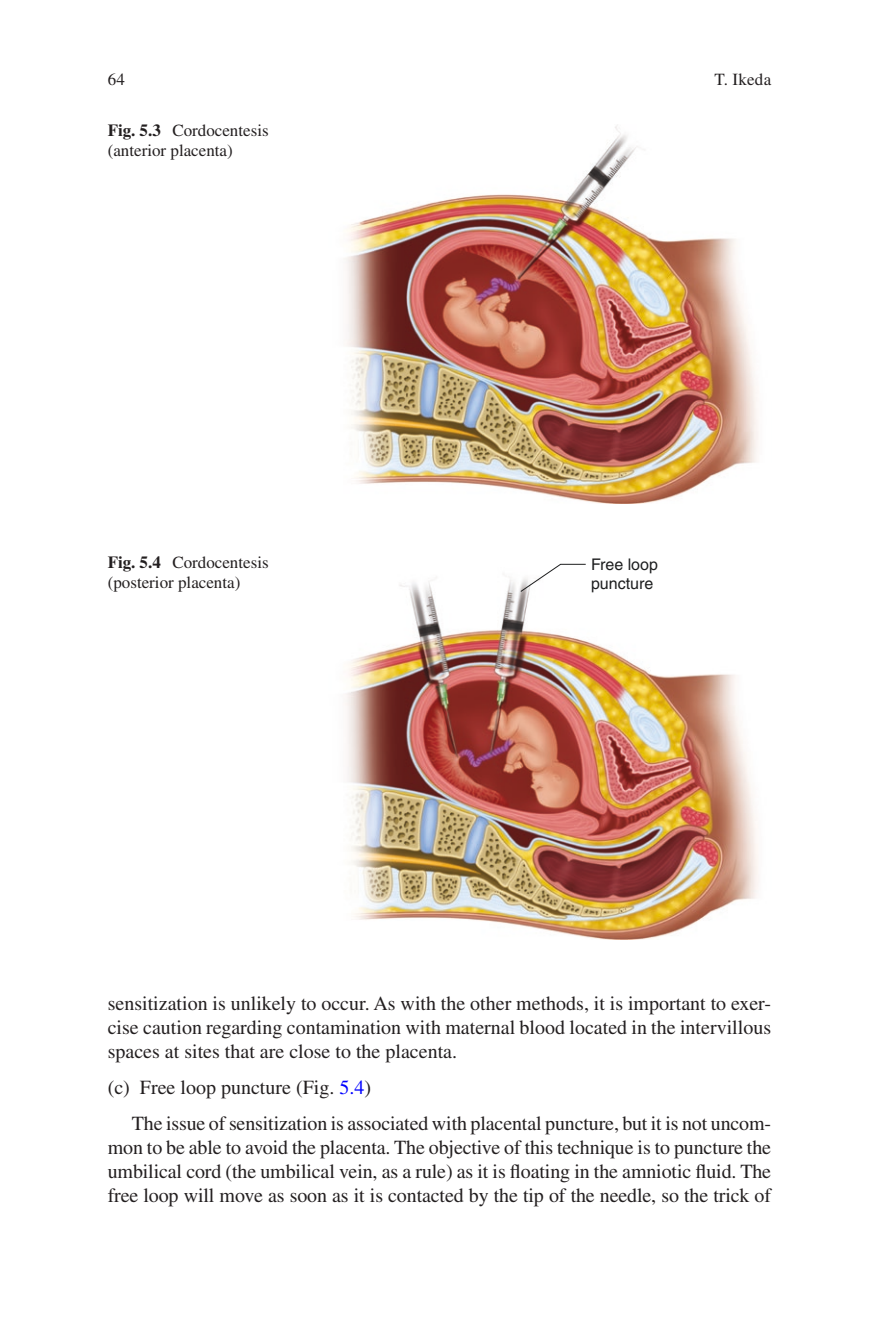
<style>
.page{position:relative;width:879px;height:1333px;background:#fff}
.page>*{position:absolute;margin:0;border:0;box-sizing:border-box;transform-origin:0 0}
.t1{font:20px/24px "Times LT Std";letter-spacing:-.005em;color:#231f20;text-align:justify}
.t2{font:17px/20px "Times LT Std";color:#231f20}
.t3{font:17px "Times LT Std Roman 2";letter-spacing:.02em;color:#231f20}
.t4{font:16px/19.2px "Helvetica 3";color:#1d1e1f}
.s1{font-weight:700}
.s2{color:#00f}
</style>
<div class="page">
<img style="left:344px;top:125px;width:414px;height:378px">
<img style="left:345px;top:580px;width:413px;height:359px">
<svg style="left:519px;top:563px;width:67px;height:29px"></svg>
<p class="t2" style="left:108px;top:69px;width:19px">64</p>
<p class="t2" style="left:108px;top:120px;width:162px"><span class="s1">Fig. 5.3</span> Cordocentesis (anterior placenta)</p>
<p class="t2" style="left:108px;top:552px;width:162px"><span class="s1">Fig. 5.4</span> Cordocentesis (posterior placenta)</p>
<p class="t3" style="left:714px;top:70px;width:58px">T. Ikeda</p>
<p class="t4" style="left:591px;top:554px;width:68px">Free loop puncture</p>
<p class="t1" style="left:108px;top:991px;width:665px">sensitization is unlikely to occur. As with the other methods, it is important to exer&shy;cise caution regarding contamination with maternal blood located in the intervillous spaces at sites that are close to the placenta.</p>
<p class="t1" style="left:132px;top:1069px;width:641px;line-height:36px;text-indent:-24px">(c) Free loop puncture (Fig. <span class="s2">5.4</span>)<br>The issue of sensitization is associated with placental puncture, but it is not uncom-</p>
<p class="t1" style="left:108px;top:1135px;width:665px">mon to be able to avoid the placenta. The objective of this technique is to puncture the umbilical cord (the umbilical vein, as a rule) as it is floating in the amniotic fluid. The free loop will move as soon as it is contacted by the tip of the needle, so the trick of</p>
</div>
